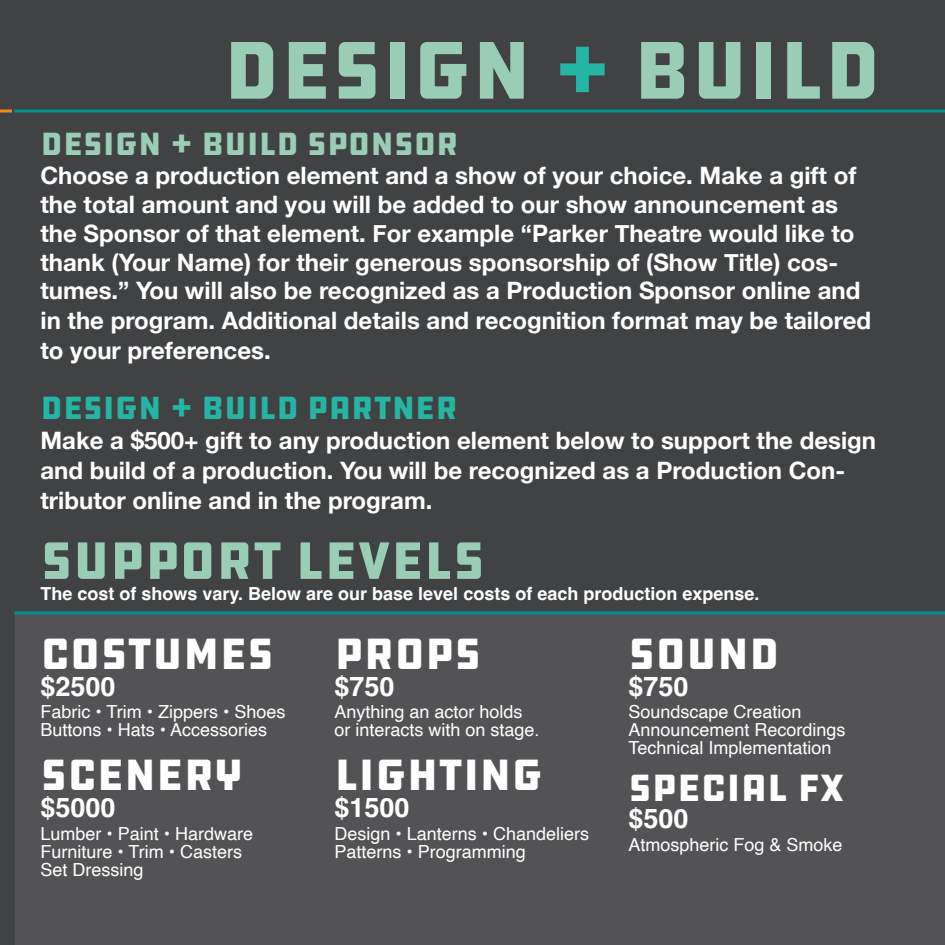
<style>
.page{position:relative;width:945px;height:945px;background:#fff}
.page>*{position:absolute;margin:0;border:0;box-sizing:border-box;transform-origin:0 0}
.t1{font:84px "DDC Hardware";color:#9acdb6}
.t2{font:54px "DDC Hardware";color:#9acdb6}
.t3{font:45px "DDC Hardware";color:#fff}
.t4{font:39px "DDC Hardware";color:#fff}
.t5{font:33px "DDC Hardware";color:#9acdb6}
.t6{font:33px "DDC Hardware";color:#25b5a4}
.t7{font:700 27px "Helvetica";color:#fff}
.t8{font:700 24px/29.2px "Helvetica Neue";color:#fff}
.t9{font:18px/18px "Helvetica";color:#fff}
.t10{font:700 18px "Helvetica";color:#fff}
.s1{color:#25b5a4}
</style>
<div class="page">
<div style="left:0;top:0;width:62px;height:945px;background:#414243"></div>
<svg style="left:0;top:110px;width:12px;height:2px"></svg>
<div style="left:13px;top:0;width:932px;height:945px;background:#414243"></div>
<div style="left:15px;top:614px;width:930px;height:331px;background:#535355"></div>
<hr style="left:14px;top:110px;width:931px;height:2px;background:#009190">
<hr style="left:14px;top:611px;width:931px;height:3px;background:#009190">
<p class="t1" style="left:223px;top:17px;width:660px">DESIGN <span class="s1">+</span> BUILD</p>
<p class="t5" style="left:40px;top:123px;width:420px">DESIGN + BUILD SPONSOR</p>
<p class="t8" style="left:40px;top:162px;width:832px">Choose a production element and a show of your choice. Make a gift of the total amount and you will be added to our show announcement as the Sponsor of that element. For example “Parker Theatre would like to thank (Your Name) for their generous sponsorship of (Show Title) cos&shy;tumes.” You will also be recognized as a Production Sponsor online and in the program. Additional details and recognition format may be tailored to your preferences.</p>
<p class="t6" style="left:40px;top:387px;width:419px">DESIGN + BUILD PARTNER</p>
<p class="t8" style="left:40px;top:426px;width:837px;line-height:30px">Make a $500+ gift to any production element below to support the design and build of a production. You will be recognized as a Production Con&shy;tributor online and in the program.</p>
<p class="t2" style="left:40px;top:526px;width:446px">SUPPORT LEVELS</p>
<p class="t10" style="left:40px;top:583px;width:720px">The cost of shows vary. Below are our base level costs of each production expense.</p>
<p class="t3" style="left:40px;top:625px;width:235px">COSTUMES</p>
<p class="t7" style="left:40px;top:670px;width:77px">$2500</p>
<p class="t9" style="left:40px;top:704px;width:246px">Fabric • Trim • Zippers • Shoes<br>Buttons • Hats • Accessories</p>
<p class="t3" style="left:40px;top:747px;width:204px">SCENERY</p>
<p class="t7" style="left:40px;top:792px;width:77px">$5000</p>
<p class="t9" style="left:40px;top:825px;width:214px">Lumber • Paint • Hardware</p>
<p class="t9" style="left:40px;top:843px;width:203px">Furniture • Trim • Casters</p>
<p class="t9" style="left:40px;top:861px;width:105px">Set Dressing</p>
<p class="t3" style="left:334px;top:625px;width:148px">PROPS</p>
<p class="t7" style="left:334px;top:670px;width:62px">$750</p>
<p class="t9" style="left:334px;top:704px;width:190px">Anything an actor holds</p>
<p class="t9" style="left:334px;top:722px;width:207px">or interacts with on stage.</p>
<p class="t3" style="left:334px;top:747px;width:210px">LIGHTING</p>
<p class="t7" style="left:334px;top:792px;width:77px">$1500</p>
<p class="t9" style="left:334px;top:825px;width:256px">Design • Lanterns • Chandeliers</p>
<p class="t9" style="left:334px;top:843px;width:193px">Patterns • Programming</p>
<p class="t3" style="left:628px;top:625px;width:153px">SOUND</p>
<p class="t7" style="left:628px;top:670px;width:62px">$750</p>
<p class="t9" style="left:628px;top:704px;width:175px">Soundscape Creation</p>
<p class="t9" style="left:628px;top:722px;width:219px">Announcement Recordings</p>
<p class="t9" style="left:628px;top:740px;width:205px">Technical Implementation</p>
<p class="t4" style="left:628px;top:763px;width:217px">SPECIAL FX</p>
<p class="t7" style="left:628px;top:802px;width:62px">$500</p>
<p class="t9" style="left:628px;top:836px;width:216px">Atmospheric Fog &amp; Smoke</p>
</div>
